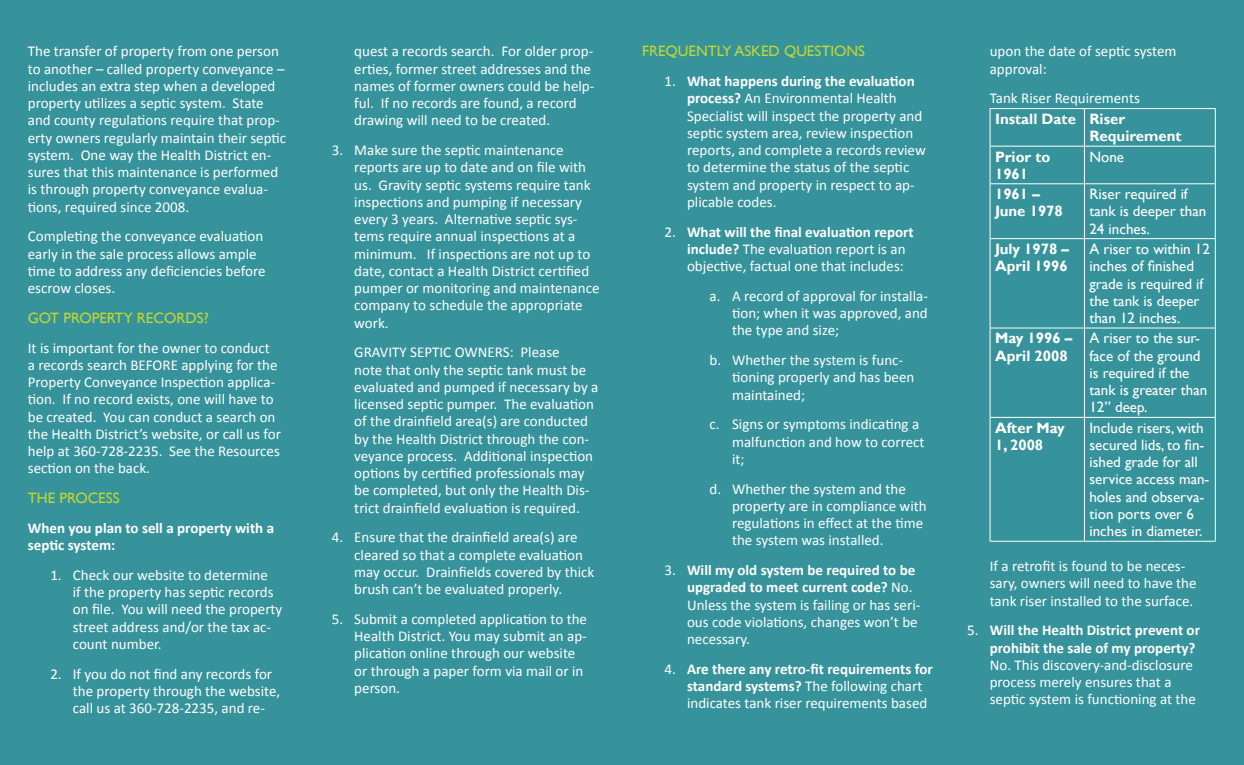
<style>
.page{position:relative;width:1244px;height:765px;background:#fff}
.page>*{position:absolute;margin:0;border:0;box-sizing:border-box;transform-origin:0 0}
.List_Paragraph{font:15px/17.2px "Calibri";color:#fff}
.List_Paragraph-2{font:15px/17.2px "Gill Sans";color:#fff}
.List_Paragraph-3{font:700 15px/17.2px "Gill Sans";color:#fff}
.t1{font:15px "Gill Sans";color:#c1d72f}
.t2{font:700 15px/17.2px "Calibri";color:#fff}
.s1{font-weight:700}
</style>
<div class="page">
<div style="left:0;top:0;width:1243px;height:765px;background:#37939b"></div>
<hr style="left:989px;top:108px;width:95px;height:1px;background:#fff">
<hr style="left:989px;top:109px;width:1px;height:37px;background:#fff">
<hr style="left:1084px;top:108px;width:131px;height:1px;background:#fff">
<hr style="left:1083px;top:109px;width:1px;height:37px;background:#fff">
<hr style="left:1214px;top:109px;width:1px;height:37px;background:#fff">
<hr style="left:989px;top:146px;width:95px;height:1px;background:#fff">
<hr style="left:989px;top:146px;width:1px;height:37px;background:#fff">
<hr style="left:1084px;top:146px;width:131px;height:1px;background:#fff">
<hr style="left:1083px;top:146px;width:1px;height:37px;background:#fff">
<hr style="left:1214px;top:146px;width:1px;height:37px;background:#fff">
<hr style="left:989px;top:183px;width:95px;height:1px;background:#fff">
<hr style="left:989px;top:184px;width:1px;height:54px;background:#fff">
<hr style="left:1084px;top:183px;width:131px;height:1px;background:#fff">
<hr style="left:1083px;top:184px;width:1px;height:54px;background:#fff">
<hr style="left:1214px;top:184px;width:1px;height:54px;background:#fff">
<hr style="left:989px;top:238px;width:95px;height:1px;background:#fff">
<hr style="left:989px;top:239px;width:1px;height:89px;background:#fff">
<hr style="left:1084px;top:238px;width:131px;height:1px;background:#fff">
<hr style="left:1083px;top:239px;width:1px;height:89px;background:#fff">
<hr style="left:1214px;top:239px;width:1px;height:89px;background:#fff">
<hr style="left:989px;top:328px;width:95px;height:1px;background:#fff">
<hr style="left:989px;top:328px;width:1px;height:89px;background:#fff">
<hr style="left:1084px;top:328px;width:131px;height:1px;background:#fff">
<hr style="left:1083px;top:328px;width:1px;height:89px;background:#fff">
<hr style="left:1214px;top:328px;width:1px;height:89px;background:#fff">
<hr style="left:989px;top:417px;width:95px;height:1px;background:#fff">
<hr style="left:989px;top:418px;width:1px;height:123px;background:#fff">
<hr style="left:1084px;top:417px;width:131px;height:1px;background:#fff">
<hr style="left:1083px;top:418px;width:1px;height:123px;background:#fff">
<hr style="left:1214px;top:418px;width:1px;height:123px;background:#fff">
<hr style="left:989px;top:541px;width:95px;height:1px;background:#fff">
<hr style="left:1084px;top:541px;width:131px;height:1px;background:#fff">
<p class="List_Paragraph" style="left:28px;top:43px;width:260px">The transfer of property from one person to another – called property conveyance – includes an extra step when a developed property utilizes a septic system. State and county regulations require that prop&shy;erty owners regularly maintain their septic system. One way the Health District en&shy;sures that this maintenance is performed is through property conveyance evalua&shy;tions, required since 2008.</p>
<p class="List_Paragraph" style="left:28px;top:228px;width:239px">Completing the conveyance evaluation early in the sale process allows ample time to address any deficiencies before escrow closes.</p>
<p class="t1" style="left:28px;top:309px;width:182px">GOT PROPERTY RECORDS?</p>
<p class="List_Paragraph" style="left:28px;top:339px;width:254px">It is important for the owner to conduct<br>a records search BEFORE applying for the Property Conveyance Inspection applica&shy;tion. If no record exists, one will have to be created. You can conduct a search on the Health District’s website, or call us for help at 360-728-2235. See the Resources section on the back.</p>
<p class="t1" style="left:28px;top:489px;width:93px">THE PROCESS</p>
<p class="t2" style="left:28px;top:519px;width:248px">When you plan to sell a property with a septic system:</p>
<p class="List_Paragraph" style="left:73px;top:566px;width:211px;text-indent:-22px">1. Check our website to determine<br>if the property has septic records on file. You will need the property street address and/or the tax ac&shy;count number.</p>
<p class="List_Paragraph" style="left:73px;top:665px;width:209px;text-indent:-22px">2. If you do not find any records for the property through the website, call us at 360-728-2235, and re-</p>
<p class="List_Paragraph" style="left:354px;top:43px;width:241px">quest a records search. For older prop&shy;erties, former street addresses and the names of former owners could be help&shy;ful. If no records are found, a record drawing will need to be created.</p>
<p class="List_Paragraph" style="left:354px;top:141px;width:247px;text-indent:-22px">3. Make sure the septic maintenance reports are up to date and on file with us. Gravity septic systems require tank inspections and pumping if necessary every 3 years. Alternative septic sys&shy;tems require annual inspections at a minimum. If inspections are not up to date, contact a Health District certified pumper or monitoring and maintenance company to schedule the appropriate work.</p>
<p class="List_Paragraph" style="left:354px;top:344px;width:245px">GRAVITY SEPTIC OWNERS: Please<br>note that only the septic tank must be evaluated and pumped if necessary by a licensed septic pumper. The evaluation of the drainfield area(s) are conducted by the Health District through the con&shy;veyance process. Additional inspection options by certified professionals may be completed, but only the Health Dis&shy;trict drainfield evaluation is required.</p>
<p class="List_Paragraph" style="left:354px;top:529px;width:241px;text-indent:-22px">4. Ensure that the drainfield area(s) are cleared so that a complete evaluation may occur. Drainfields covered by thick brush can’t be evaluated properly.</p>
<p class="List_Paragraph" style="left:354px;top:610px;width:234px;text-indent:-22px">5. Submit a completed application to the<br>Health District. You may submit an ap&shy;plication online through our website or through a paper form via mail or in person.</p>
<p class="t1" style="left:642px;top:42px;width:224px">FREQUENTLY ASKED QUESTIONS</p>
<p class="List_Paragraph" style="left:687px;top:72px;width:240px;text-indent:-22px">1. <span class="s1">What happens during the evaluation process?</span> An Environmental Health Specialist will inspect the property and septic system area, review inspection reports, and complete a records review to determine the status of the septic system and property in respect to ap&shy;plicable codes.</p>
<p class="List_Paragraph" style="left:687px;top:223px;width:228px;text-indent:-22px">2. <span class="s1">What will the final evaluation report include?</span> The evaluation report is an objective, factual one that includes:</p>
<p class="List_Paragraph" style="left:732px;top:287px;width:197px;text-align:justify;text-indent:-22px">a. A record of approval for installa&shy;tion; when it was approved, and the type and size;</p>
<p class="List_Paragraph" style="left:732px;top:351px;width:184px;text-indent:-22px">b. Whether the system is func&shy;tioning properly and has been maintained;</p>
<p class="List_Paragraph" style="left:732px;top:416px;width:194px;text-indent:-22px">c. Signs or symptoms indicating a malfunction and how to correct it;</p>
<p class="List_Paragraph" style="left:732px;top:480px;width:196px;text-indent:-22px">d. Whether the system and the property are in compliance with regulations in effect at the time the system was installed.</p>
<p class="List_Paragraph" style="left:687px;top:561px;width:235px;text-indent:-22px">3. <span class="s1">Will my old system be required to be upgraded to meet current code?</span> No.<br>Unless the system is failing or has seri&shy;ous code violations, changes won’t be necessary.</p>
<p class="List_Paragraph" style="left:687px;top:660px;width:247px;text-indent:-22px">4. <span class="s1">Are there any retro-fit requirements for standard systems?</span> The following chart indicates tank riser requirements based</p>
<p class="List_Paragraph" style="left:989px;top:43px;width:188px">upon the date of septic system approval:</p>
<p class="List_Paragraph" style="left:989px;top:90px;width:152px">Tank Riser Requirements</p>
<p class="List_Paragraph-3" style="left:994px;top:111px;width:82px">Install Date</p>
<p class="List_Paragraph-3" style="left:1089px;top:111px;width:94px">Riser<br>Requirement</p>
<p class="List_Paragraph-3" style="left:994px;top:148px;width:57px">Prior to<br>1961</p>
<p class="List_Paragraph-2" style="left:1089px;top:148px;width:36px">None</p>
<p class="List_Paragraph-3" style="left:994px;top:186px;width:69px">1961 –<br>June 1978</p>
<p class="List_Paragraph-2" style="left:1089px;top:186px;width:118px">Riser required if tank is deeper than<br>24 inches.</p>
<p class="List_Paragraph-3" style="left:994px;top:241px;width:75px">July 1978 –<br>April 1996</p>
<p class="List_Paragraph-2" style="left:1089px;top:241px;width:122px">A riser to within 12 inches of finished grade is required if the tank is deeper than 12 inches.</p>
<p class="List_Paragraph-3" style="left:994px;top:330px;width:79px">May 1996 –<br>April 2008</p>
<p class="List_Paragraph-2" style="left:1089px;top:330px;width:119px">A riser to the sur&shy;face of the ground is required if the tank is greater than<br>12” deep.</p>
<p class="List_Paragraph-3" style="left:994px;top:419px;width:71px">After May<br>1, 2008</p>
<p class="List_Paragraph-2" style="left:1089px;top:419px;width:121px">Include risers, with secured lids, to fin&shy;ished grade for all service access man&shy;holes and observa&shy;tion ports over 6 inches in diameter.</p>
<p class="List_Paragraph" style="left:989px;top:558px;width:208px">If a retrofit is found to be neces&shy;sary, owners will need to have the tank riser installed to the surface.</p>
<p class="List_Paragraph" style="left:989px;top:622px;width:212px;text-indent:-22px">5. <span class="s1">Will the Health District prevent or prohibit the sale of my property?<br></span>No. This discovery-and-disclosure process merely ensures that a septic system is functioning at the</p>
</div>
